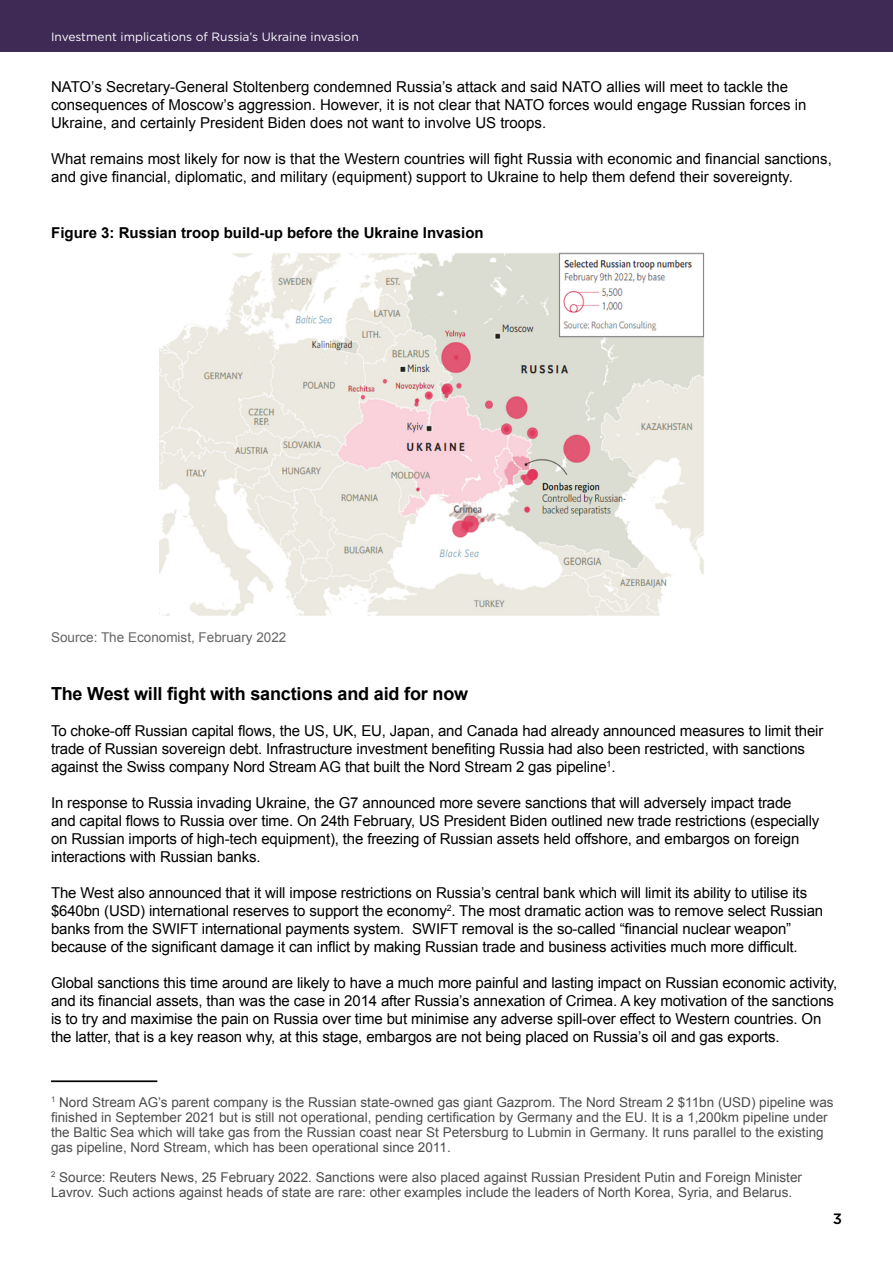
<style>
.page{position:relative;width:893px;height:1263px;background:#fff}
.page>*{position:absolute;margin:0;border:0;box-sizing:border-box;transform-origin:0 0}
.t1{font:700 18px "Arial";letter-spacing:-.01em;color:#000}
.t2{font:15px/18px "Arial";letter-spacing:-.01em;color:#000}
.t3{font:700 15px "Arial";color:#000}
.t4{font:500 15px "Gotham";color:#000}
.t5{font:13.5px/15px "Arial";color:#4d4d4d}
.t6{font:13.5px "Arial";color:#666}
.t7{font:12px "Gotham";color:#fff}
</style>
<div class="page">
<div style="left:0;top:0;width:893px;height:51px;background:#3f2a56"></div>
<img style="left:159px;top:253px;width:546px;height:363px">
<hr style="left:51px;top:1080px;width:106px;height:2px;background:#000">
<p class="t7" style="left:51px;top:30px;width:309px">Investment implications of Russia’s Ukraine invasion</p>
<p class="t2" style="left:51px;top:78px;width:757px">NATO’s Secretary-General Stoltenberg condemned Russia’s attack and said NATO allies will meet to tackle the consequences of Moscow’s aggression. However, it is not clear that NATO forces would engage Russian forces in<br>Ukraine, and certainly President Biden does not want to involve US troops.</p>
<p class="t2" style="left:51px;top:150px;width:782px">What remains most likely for now is that the Western countries will fight Russia with economic and financial sanctions, and give financial, diplomatic, and military (equipment) support to Ukraine to help them defend their sovereignty.</p>
<p class="t3" style="left:51px;top:223px;width:434px">Figure 3: Russian troop build-up before the Ukraine Invasion</p>
<p class="t6" style="left:51px;top:629px;width:237px">Source: The Economist, February 2022</p>
<p class="t1" style="left:51px;top:682px;width:419px">The West will fight with sanctions and aid for now</p>
<p class="t2" style="left:51px;top:722px;width:774px">To choke-off Russian capital flows, the US, UK, EU, Japan, and Canada had already announced measures to limit their trade of Russian sovereign debt. Infrastructure investment benefiting Russia had also been restricted, with sanctions against the Swiss company Nord Stream AG that built the Nord Stream 2 gas pipeline<sup>1</sup>.</p>
<p class="t2" style="left:51px;top:794px;width:770px">In response to Russia invading Ukraine, the G7 announced more severe sanctions that will adversely impact trade and capital flows to Russia over time. On 24th February, US President Biden outlined new trade restrictions (especially on Russian imports of high-tech equipment), the freezing of Russian assets held offshore, and embargos on foreign interactions with Russian banks.</p>
<p class="t2" style="left:51px;top:884px;width:774px">The West also announced that it will impose restrictions on Russia’s central bank which will limit its ability to utilise its $640bn (USD) international reserves to support the economy<sup>2</sup>. The most dramatic action was to remove select Russian banks from the SWIFT international payments system. SWIFT removal is the so-called “financial nuclear weapon” because of the significant damage it can inflict by making Russian trade and business activities much more difficult.</p>
<p class="t2" style="left:51px;top:974px;width:788px">Global sanctions this time around are likely to have a much more painful and lasting impact on Russian economic activity, and its financial assets, than was the case in 2014 after Russia’s annexation of Crimea. A key motivation of the sanctions is to try and maximise the pain on Russia over time but minimise any adverse spill-over effect to Western countries. On the latter, that is a key reason why, at this stage, embargos are not being placed on Russia’s oil and gas exports.</p>
<p class="t5" style="left:51px;top:1095px;width:784px"><sup>1</sup> Nord Stream AG’s parent company is the Russian state-owned gas giant Gazprom. The Nord Stream 2 $11bn (USD) pipeline was finished in September 2021 but is still not operational, pending certification by Germany and the EU. It is a 1,200km pipeline under the Baltic Sea which will take gas from the Russian coast near St Petersburg to Lubmin in Germany. It runs parallel to the existing gas pipeline, Nord Stream, which has been operational since 2011.</p>
<p class="t5" style="left:51px;top:1170px;width:752px"><sup>2</sup> Source: Reuters News, 25 February 2022. Sanctions were also placed against Russian President Putin and Foreign Minister<br>Lavrov. Such actions against heads of state are rare: other examples include the leaders of North Korea, Syria, and Belarus.</p>
<p class="t4" style="left:833px;top:1209px;width:11px">3</p>
</div>
